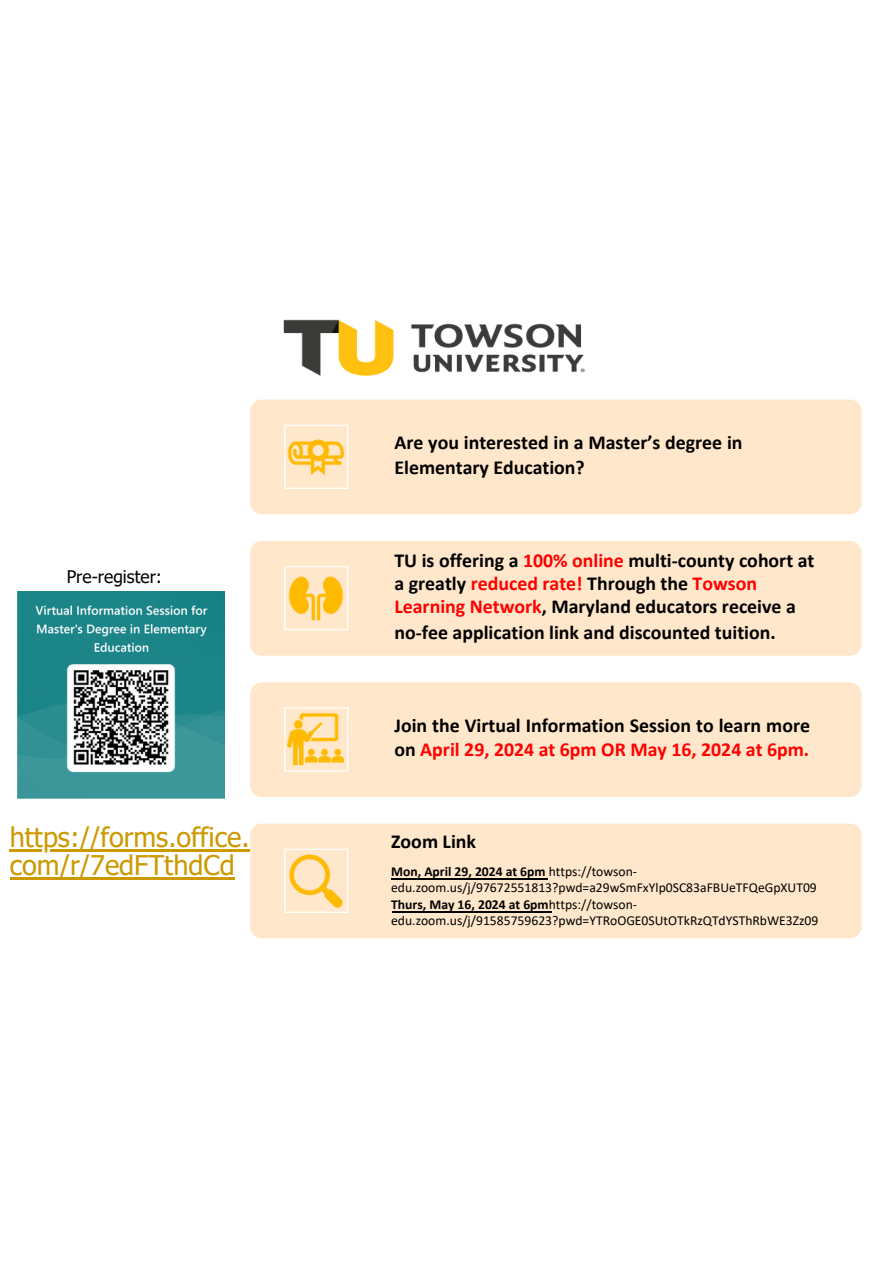
<style>
.page{position:relative;width:894px;height:1264px;background:#fff}
.page>*{position:absolute;margin:0;border:0;box-sizing:border-box;transform-origin:0 0}
.t1{font:27.15px/28.2px "Tahoma";color:#c90}
.t2{font:700 19.8px/24.2px "Calibri";color:#000}
.t3{font:17.4px "Tahoma";color:#000}
.t4{font:13.65px/16.5px "Calibri";color:#000}
.s1{color:#f00}
.s2{font-weight:700}
</style>
<div class="page">
<div style="left:250px;top:399px;width:611px;height:115px;background:#ffe7cb;border-radius:11px"></div>
<div style="left:250px;top:541px;width:611px;height:114px;background:#ffe7cb;border-radius:11px"></div>
<div style="left:284px;top:424px;width:64px;height:65px;border:1px solid #fff"></div>
<div style="left:250px;top:682px;width:611px;height:115px;background:#ffe7cb;border-radius:11px"></div>
<div style="left:284px;top:566px;width:64px;height:64px;border:1px solid #fff"></div>
<div style="left:250px;top:823px;width:611px;height:115px;background:#ffe7cb;border-radius:11px"></div>
<div style="left:284px;top:707px;width:64px;height:64px;border:1px solid #fff"></div>
<img style="left:285px;top:425px;width:63px;height:63px">
<img style="left:285px;top:566px;width:63px;height:63px">
<img style="left:285px;top:708px;width:63px;height:63px">
<img style="left:289px;top:854px;width:54px;height:54px">
<div style="left:284px;top:848px;width:64px;height:64px;border:1px solid #fff"></div>
<hr style="left:391px;top:911px;width:160px;height:1px;background:#000">
<hr style="left:391px;top:878px;width:157px;height:1px;background:#000">
<img style="left:283px;top:319px;width:303px;height:57px">
<img style="left:18px;top:591px;width:207px;height:207px">
<hr style="left:10px;top:849px;width:240px;height:2px;background:#c90">
<hr style="left:10px;top:877px;width:225px;height:3px;background:#c90">
<p class="t3" style="left:67px;top:565px;width:97px">Pre-register:</p>
<h1 class="t1" style="left:10px;top:822px;width:241px">https://forms.office. com/r/7edFTthdCd</h1>
<p class="t2" style="left:394px;top:432px;width:349px">Are you interested in a Master’s degree in<br>Elementary Education?</p>
<p class="t2" style="left:394px;top:550px;width:421px;line-height:23.2px">TU is offering a <span class="s1">100% online</span> multi-county cohort at a greatly <span class="s1">reduced rate!</span> Through the <span class="s1">Towson<br>Learning Network</span>, Maryland educators receive a</p>
<p class="t2" style="left:394px;top:621px;width:382px">no-fee application link and discounted tuition.</p>
<p class="t2" style="left:394px;top:715px;width:417px">Join the Virtual Information Session to learn more on <span class="s1">April 29, 2024 at 6pm OR May 16, 2024 at 6pm.</span></p>
<p class="t2" style="left:391px;top:831px;width:86px">Zoom Link</p>
<p class="t4" style="left:391px;top:864px;width:428px"><span class="s2">Mon, April 29, 2024 at 6pm</span> https://towson&shy;edu.zoom.us/j/97672551813?pwd=a29wSmFxYlp0SC83aFBUeTFQeGpXUT09<br><span class="s2">Thurs, May 16, 2024 at 6pm</span>https://towson&shy;edu.zoom.us/j/91585759623?pwd=YTRoOGE0SUtOTkRzQTdYSThRbWE3Zz09</p>
</div>
